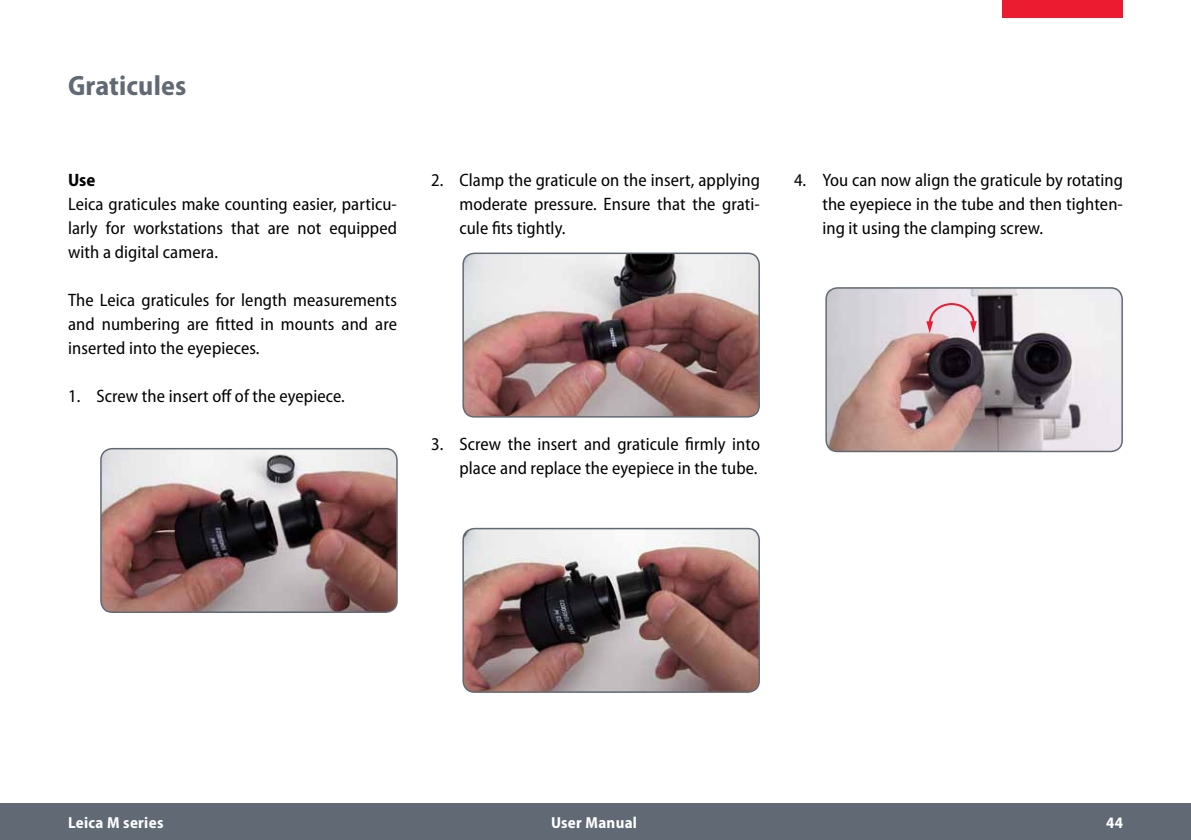
<style>
.page{position:relative;width:1191px;height:840px;background:#fff}
.page>*{position:absolute;margin:0;border:0;box-sizing:border-box;transform-origin:0 0}
.t1{font:700 semi-condensed 28px "Myriad Pro";letter-spacing:.005em;color:#616a74}
.t2{font:semi-condensed 18px/24px "Myriad Pro";letter-spacing:.005em;color:#000;text-align:justify}
.t3{font:700 semi-condensed 18px "Myriad Pro";color:#000}
.t4{font:700 semi-condensed 16px "Myriad Pro";letter-spacing:.02em;color:#fff}
</style>
<div class="page">
<div style="left:0;top:803px;width:1191px;height:36px;background:#616a74"></div>
<div style="left:1002px;top:0;width:121px;height:17px;background:#ed1b2f"></div>
<img style="left:101px;top:450px;width:296px;height:162px">
<div style="left:100px;top:447px;width:298px;height:165px;border:2px solid #616a74;border-radius:11px"></div>
<img style="left:465px;top:255px;width:294px;height:161px">
<div style="left:462px;top:252px;width:298px;height:165px;border:2px solid #616a74;border-radius:11px"></div>
<img style="left:463px;top:530px;width:296px;height:161px">
<div style="left:462px;top:527px;width:298px;height:165px;border:2px solid #616a74;border-radius:11px"></div>
<img style="left:828px;top:288px;width:294px;height:163px">
<div style="left:825px;top:287px;width:298px;height:165px;border:2px solid #616a74;border-radius:11px"></div>
<svg style="left:926px;top:302px;width:50px;height:31px"></svg>
<h1 class="t1" style="left:68px;top:70px;width:120px">Graticules</h1>
<p class="t3" style="left:68px;top:169px;width:29px">Use</p>
<p class="t2" style="left:68px;top:192px;width:330px">Leica graticules make counting easier, particu&shy;larly for workstations that are not equipped with a digital camera.</p>
<p class="t2" style="left:68px;top:288px;width:330px">The Leica graticules for length measurements and numbering are fitted in mounts and are inserted into the eyepieces.</p>
<p class="t2" style="left:68px;top:384px;width:278px">1. Screw the insert off of the eyepiece.</p>
<p class="t2" style="left:459px;top:168px;width:302px;text-indent:-28px">2. Clamp the graticule on the insert, applying moderate pressure. Ensure that the grati&shy;cule fits tightly.</p>
<p class="t2" style="left:822px;top:168px;width:302px;text-indent:-28px">4. You can now align the graticule by rotating the eyepiece in the tube and then tighten&shy;ing it using the clamping screw.</p>
<p class="t2" style="left:431px;top:432px;width:330px;text-align:right">3. Screw the insert and graticule firmly into place and replace the eyepiece in the tube.</p>
<p class="t4" style="left:68px;top:813px;width:97px">Leica M series</p>
<p class="t4" style="left:551px;top:813px;width:88px">User Manual</p>
<p class="t4" style="left:1106px;top:813px;width:18px">44</p>
</div>
